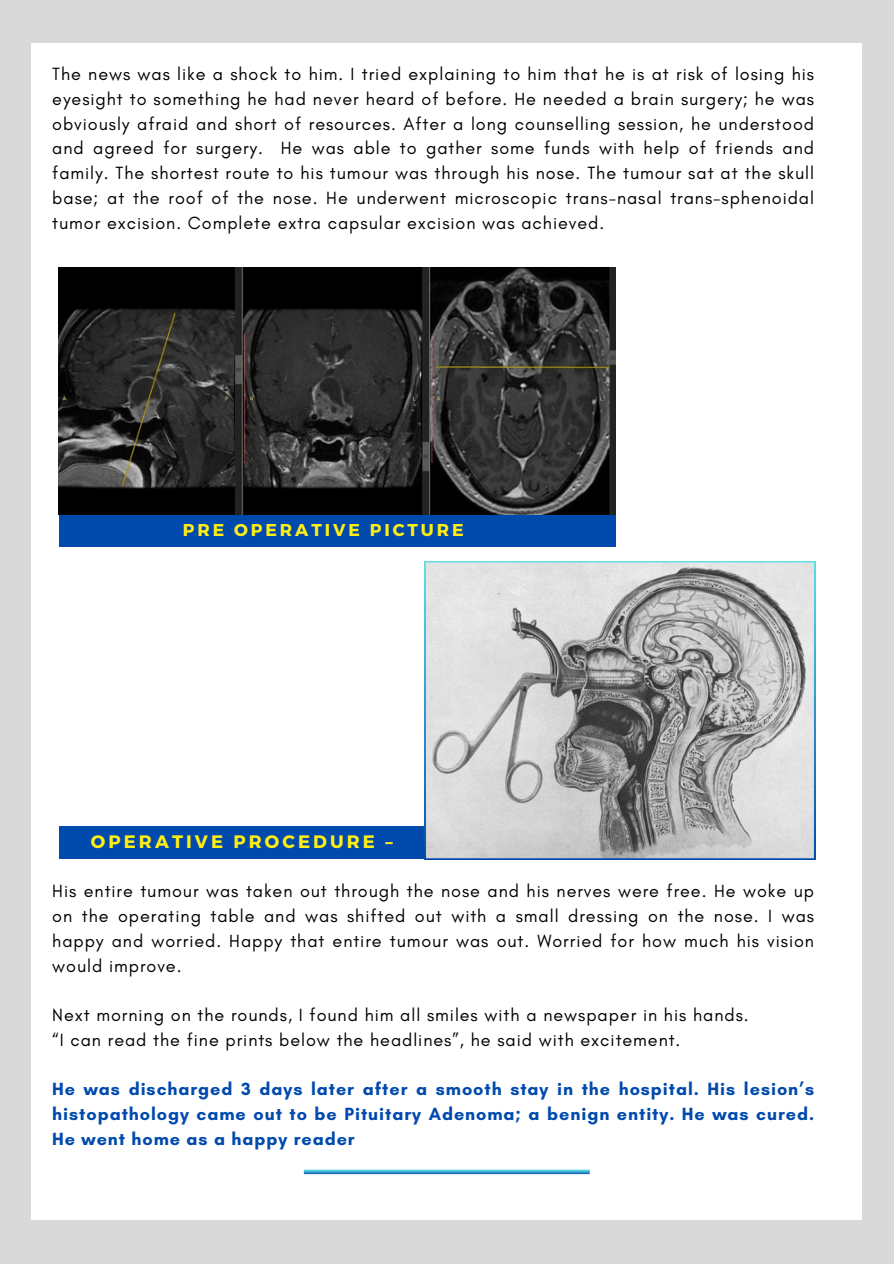
<style>
.page{position:relative;width:894px;height:1264px;background:#fff}
.page>*{position:absolute;margin:0;border:0;box-sizing:border-box;transform-origin:0 0}
.t1{font:18px/24.8px "Glacial Indifference";letter-spacing:.05em;color:#000;text-align:justify}
.t2{font:700 18px/24.8px "Glacial Indifference";letter-spacing:.05em;color:#004aad;text-align:justify}
.t3{font:700 18px "Montserrat";letter-spacing:.17em;color:#ffee14}
.t4{font:700 17.1px "Montserrat";letter-spacing:.17em;color:#ffee14}
</style>
<div class="page">
<div style="left:0;top:0;width:893px;height:1263px;background:#d9d9d9"></div>
<div style="left:32px;top:43px;width:829px;height:1176px;background:#fff"></div>
<svg style="left:304px;top:1169px;width:285px;height:5px"></svg>
<div style="left:59px;top:514px;width:556px;height:33px;background:#004aad"></div>
<div style="left:59px;top:826px;width:556px;height:32px;background:#004aad"></div>
<img style="left:59px;top:268px;width:556px;height:246px">
<svg style="left:424px;top:561px;width:390px;height:298px"></svg>
<p class="t1" style="left:52px;top:61px;width:763px">The news was like a shock to him. I tried explaining to him that he is at risk of losing his eyesight to something he had never heard of before. He needed a brain surgery; he was obviously afraid and short of resources. After a long counselling session, he understood and agreed for surgery. He was able to gather some funds with help of friends and family. The shortest route to his tumour was through his nose. The tumour sat at the skull base; at the roof of the nose. He underwent microscopic trans-nasal trans-sphenoidal tumor excision. Complete extra capsular excision was achieved.</p>
<h1 class="t4" style="left:183px;top:519px;width:282px">PRE OPERATIVE PICTURE</h1>
<p class="t3" style="left:91px;top:829px;width:303px">OPERATIVE PROCEDURE –</p>
<p class="t1" style="left:52px;top:878px;width:763px">His entire tumour was taken out through the nose and his nerves were free. He woke up on the operating table and was shifted out with a small dressing on the nose. I was happy and worried. Happy that entire tumour was out. Worried for how much his vision would improve.</p>
<p class="t1" style="left:52px;top:1002px;width:697px">Next morning on the rounds, I found him all smiles with a newspaper in his hands.</p>
<p class="t1" style="left:52px;top:1027px;width:629px">“I can read the fine prints below the headlines”, he said with excitement.</p>
<p class="t2" style="left:52px;top:1076px;width:763px">He was discharged 3 days later after a smooth stay in the hospital. His lesion’s histopathology came out to be Pituitary Adenoma; a benign entity. He was cured.<br>He went home as a happy reader</p>
</div>
